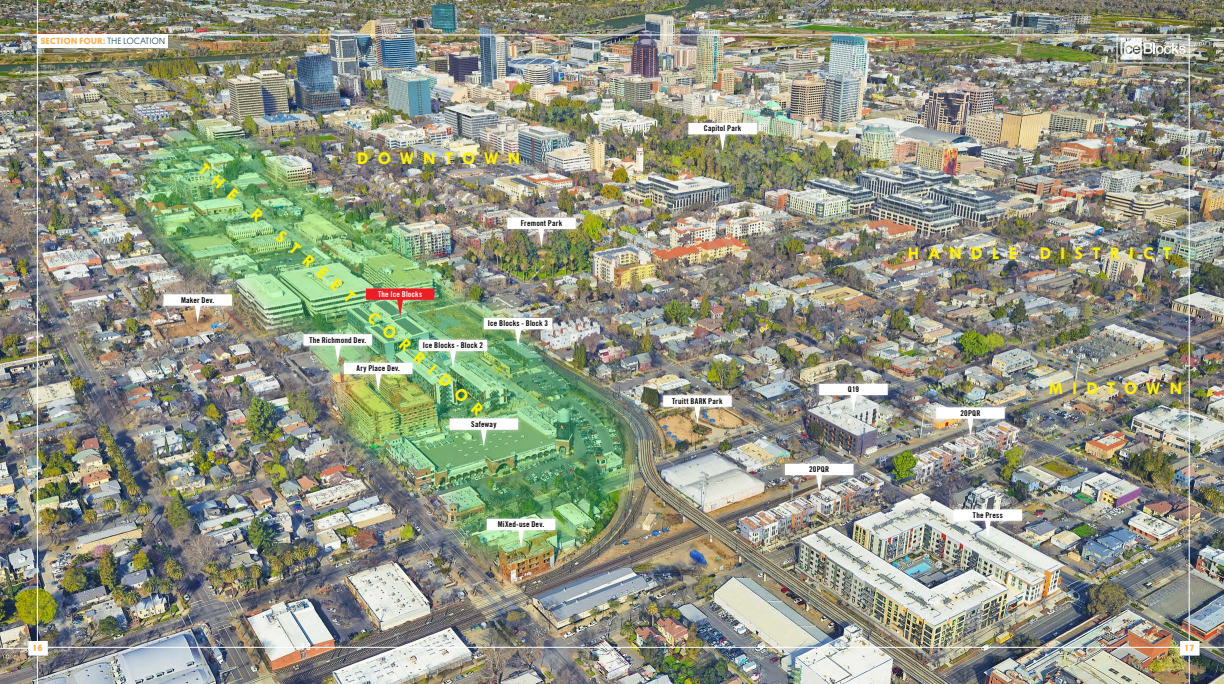
<style>
.page{position:relative;width:1224px;height:684px;background:#fff}
.page>*{position:absolute;margin:0;border:0;box-sizing:border-box;transform-origin:0 0}
.t1{font:700 18px "Tw Cen";letter-spacing:.505em;color:#fff200}
.t2{font:700 9px "Platform";letter-spacing:.07em;color:#fbb055}
.t3{font:9px "Norwester";color:#fff}
.t4{font:700 condensed 8px "Trade Gothic No.20";letter-spacing:.02em;color:#000}
.t5{font:700 condensed 8px "Trade Gothic No.20";letter-spacing:.02em;color:#fff}
.s1{font-weight:300;color:#003447}
</style>
<div class="page">
<img style="left:0;top:0;width:1224px;height:684px">
<div style="left:159px;top:290px;width:78px;height:37px;background:#fff;opacity:.5"></div>
<img style="left:163px;top:294px;width:69px;height:29px">
<div style="left:361px;top:284px;width:78px;height:37px;background:#fff;opacity:.5"></div>
<div style="left:339px;top:358px;width:78px;height:37px;background:#fff;opacity:.5"></div>
<div style="left:479px;top:313px;width:78px;height:37px;background:#fff;opacity:.5"></div>
<div style="left:445px;top:414px;width:78px;height:37px;background:#fff;opacity:.5"></div>
<svg style="left:450px;top:418px;width:68px;height:29px"></svg>
<div style="left:684px;top:118px;width:78px;height:37px;background:#fff;opacity:.5"></div>
<img style="left:688px;top:123px;width:69px;height:29px">
<div style="left:502px;top:213px;width:78px;height:37px;background:#fff;opacity:.5"></div>
<img style="left:507px;top:218px;width:69px;height:28px">
<div style="left:482px;top:514px;width:78px;height:37px;background:#fff;opacity:.5"></div>
<svg style="left:487px;top:519px;width:68px;height:28px"></svg>
<div style="left:658px;top:391px;width:78px;height:37px;background:#fff;opacity:.5"></div>
<img style="left:663px;top:395px;width:69px;height:29px">
<div style="left:814px;top:379px;width:78px;height:37px;background:#fff;opacity:.5"></div>
<svg style="left:819px;top:384px;width:69px;height:28px"></svg>
<div style="left:931px;top:403px;width:78px;height:37px;background:#fff;opacity:.5"></div>
<img style="left:936px;top:407px;width:69px;height:29px">
<div style="left:780px;top:459px;width:78px;height:37px;background:#fff;opacity:.5"></div>
<svg style="left:785px;top:464px;width:68px;height:28px"></svg>
<div style="left:949px;top:505px;width:78px;height:37px;background:#fff;opacity:.5"></div>
<svg style="left:954px;top:509px;width:68px;height:29px"></svg>
<div style="left:299px;top:329px;width:78px;height:37px;background:#fff;opacity:.5"></div>
<img style="left:304px;top:288px;width:248px;height:103px">
<hr style="left:37px;top:48px;width:1px;height:594px;background:#fff">
<hr style="left:0;top:34px;width:1190px;height:1px;background:#fff">
<hr style="left:37px;top:0;width:1px;height:36px;background:#fff">
<hr style="left:48px;top:647px;width:1136px;height:1px;background:#fff">
<svg style="left:37px;top:656px;width:1px;height:28px"></svg>
<svg style="left:0;top:648px;width:28px;height:1px"></svg>
<div style="left:28px;top:641px;width:20px;height:15px;background:#fff;border:1px solid #fff"></div>
<hr style="left:1189px;top:34px;width:1px;height:608px;background:#fff">
<svg style="left:1200px;top:647px;width:24px;height:1px"></svg>
<svg style="left:1189px;top:656px;width:1px;height:28px"></svg>
<div style="left:1180px;top:641px;width:20px;height:15px;background:#fff;border:1px solid #fff"></div>
<hr style="left:1117px;top:62px;width:73px;height:1px;background:#fff">
<svg style="left:1117px;top:34px;width:69px;height:29px"></svg>
<div style="left:37px;top:35px;width:131px;height:13px;background:#fff"></div>
<svg style="left:197px;top:162px;width:42px;height:39px;background:#76ae72"></svg>
<svg style="left:250px;top:209px;width:14px;height:14px"></svg>
<p class="t2" style="left:41px;top:34px;width:126px">SECTION FOUR: <span class="s1">THE LOCATION</span></p>
<p class="t4" style="left:181px;top:295px;width:35px">Maker Dev.</p>
<h1 class="t1" style="left:357px;top:147px;width:164px">DOWNTOWN</h1>
<h1 class="t1" style="left:285px;top:226px;width:101px;rotate:41deg">STREET</h1>
<p class="t5" style="left:378px;top:289px;width:46px">The Ice Blocks</p>
<p class="t4" style="left:521px;top:218px;width:43px">Fremont Park</p>
<h1 class="t1" style="left:377px;top:307px;width:150px;rotate:41deg">CORRIDOR</h1>
<p class="t4" style="left:488px;top:319px;width:62px">Ice Blocks - Block 3</p>
<p class="t4" style="left:309px;top:335px;width:58px">The Richmond Dev.</p>
<p class="t4" style="left:423px;top:341px;width:62px">Ice Blocks - Block 2</p>
<p class="t4" style="left:357px;top:364px;width:45px">Ary Place Dev.</p>
<p class="t4" style="left:471px;top:419px;width:27px">Safeway</p>
<p class="t4" style="left:498px;top:520px;width:48px">MiXed-use Dev.</p>
<p class="t4" style="left:704px;top:124px;width:39px">Capitol Park</p>
<p class="t4" style="left:672px;top:396px;width:52px">Truitt BARK Park</p>
<p class="t4" style="left:848px;top:385px;width:13px">Q19</p>
<p class="t4" style="left:809px;top:465px;width:22px">20PQR</p>
<h1 class="t1" style="left:908px;top:242px;width:111px">HANDLE</h1>
<h1 class="t1" style="left:1040px;top:242px;width:133px">DISTRICT</h1>
<p class="t4" style="left:960px;top:408px;width:22px">20PQR</p>
<p class="t4" style="left:973px;top:510px;width:31px">The Press</p>
<h1 class="t1" style="left:1049px;top:378px;width:135px">MIDTOWN</h1>
<p class="t3" style="left:301px;top:642px;width:11px">10</p>
<p class="t2" style="left:33px;top:642px;width:11px">16</p>
<p class="t2" style="left:1185px;top:642px;width:10px">17</p>
</div>
